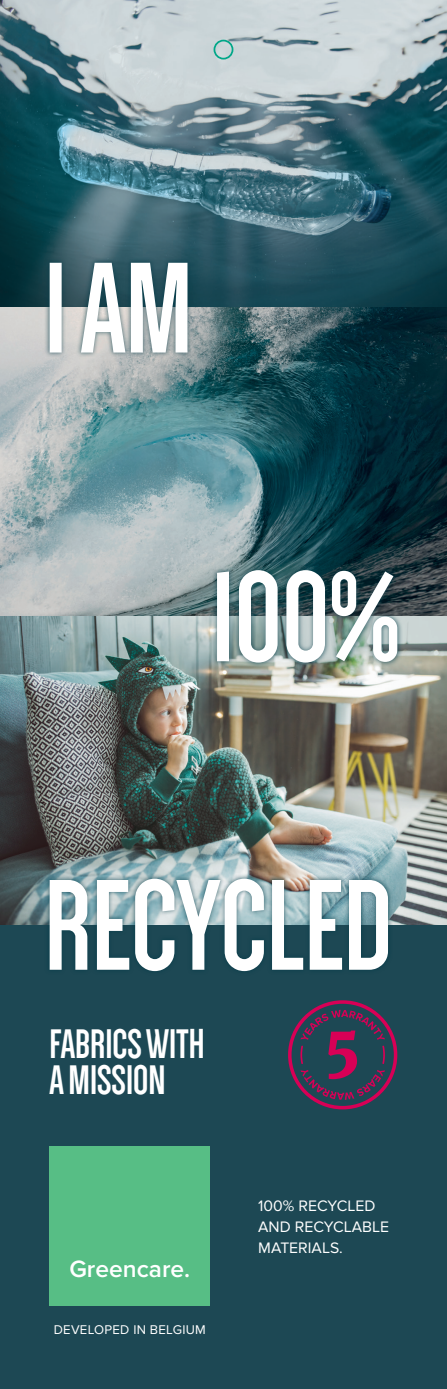
<style>
.page{position:relative;width:447px;height:1389px;background:#fff}
.page>*{position:absolute;margin:0;border:0;box-sizing:border-box;transform-origin:0 0}
.t1{font:700 42.7px "Dense";color:#fff}
.t2{font:600 24.5px "Proxima Nova";color:#fff}
.t3{font:15.75px "Proxima Nova";color:#fff}
.t4{font:13.12px "Proxima Nova";letter-spacing:.02em;color:#fff}
</style>
<div class="page">
<img style="left:0;top:0;width:446px;height:925px">
<div style="left:0;top:925px;width:446px;height:464px;background:#1d4854"></div>
<div style="left:50px;top:1146px;width:160px;height:160px;background:#57be85"></div>
<div style="left:44px;top:257px;width:148px;height:101px;background:#003a48;opacity:.6"></div>
<svg style="left:50px;top:263px;width:137px;height:90px"></svg>
<div style="left:211px;top:565px;width:191px;height:103px;background:#003a48;opacity:.6"></div>
<svg style="left:217px;top:570px;width:180px;height:93px"></svg>
<div style="left:44px;top:873px;width:349px;height:104px;background:#003a48;opacity:.6"></div>
<svg style="left:50px;top:879px;width:338px;height:92px"></svg>
<svg style="left:288px;top:1000px;width:109px;height:109px"></svg>
<div style="left:213px;top:40px;width:20px;height:20px;border:2px solid #00a788;border-radius:50%"></div>
<p class="t1" style="left:50px;top:1023px;width:156px">FABRICS WITH</p>
<p class="t1" style="left:50px;top:1059px;width:117px">A MISSION</p>
<p class="t2" style="left:69px;top:1254px;width:122px">Greencare.</p>
<p class="t4" style="left:54px;top:1322px;width:153px">DEVELOPED IN BELGIUM</p>
<p class="t3" style="left:258px;top:1197px;width:119px">100% RECYCLED</p>
<p class="t3" style="left:258px;top:1218px;width:132px">AND RECYCLABLE</p>
<p class="t3" style="left:258px;top:1239px;width:86px">MATERIALS.</p>
</div>
